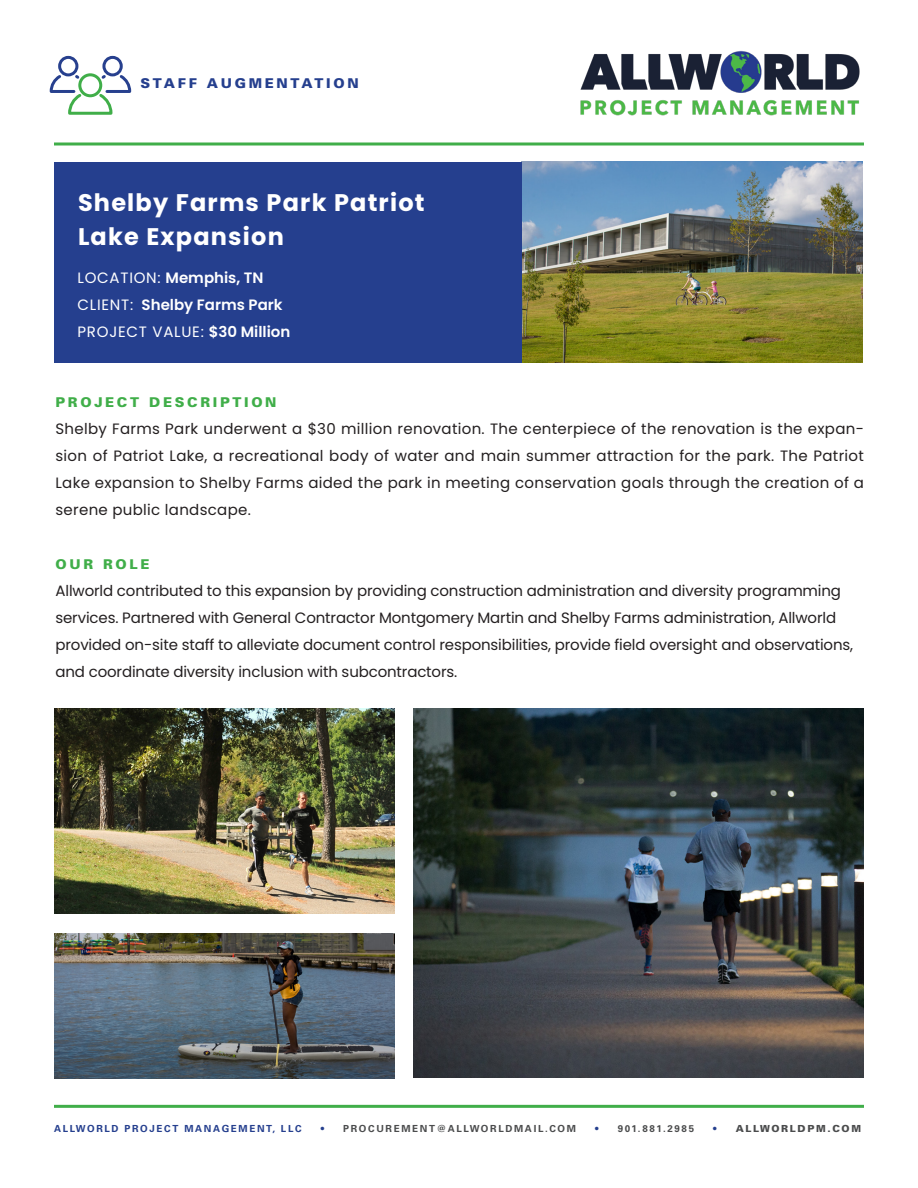
<style>
.page{position:relative;width:918px;height:1188px;background:#fff}
.page>*{position:absolute;margin:0;border:0;box-sizing:border-box;transform-origin:0 0}
.t1{font:700 24px "Poppins";letter-spacing:.05em;color:#fff}
.t2{font:15px/27px "Poppins";letter-spacing:-.01em;color:#231f20;text-align:justify}
.t3{font:600 15px "Poppins";color:#fff}
.t4{font:15px "Poppins";letter-spacing:.05em;color:#fff}
.t5{font:900 13.5px "Univers";letter-spacing:.2em;color:#40ae49}
.t6{font:900 13.5px "Univers";letter-spacing:.2em;color:#253f8e}
.t7{font:700 9.75px "Univers LT Std";letter-spacing:.17em;color:#4b4c4d}
.t8{font:700 9.75px "Univers LT Std";letter-spacing:.17em;color:#253f8e}
.t9{font:900 9.75px "Univers";letter-spacing:.17em;color:#4b4c4d}
.s1{font-weight:400}
.s2{font-weight:600}
.s3{color:#253f8e}
.s4{font-family:"Univers LT Std";font-weight:700;color:#253f8e}
</style>
<div class="page">
<img style="left:522px;top:162px;width:340px;height:201px">
<div style="left:54px;top:162px;width:468px;height:201px;background:#253f8e"></div>
<svg style="left:54px;top:142px;width:810px;height:4px;background:#6fc276"></svg>
<hr style="left:54px;top:1105px;width:810px;height:3px;background:#40ae49">
<svg style="left:49px;top:55px;width:83px;height:60px"></svg>
<img style="left:54px;top:708px;width:341px;height:206px">
<img style="left:54px;top:933px;width:341px;height:146px">
<img style="left:414px;top:708px;width:450px;height:370px">
<img style="left:580px;top:51px;width:280px;height:64px">
<p class="t6" style="left:140px;top:74px;width:220px">STAFF AUGMENTATION</p>
<p class="t1" style="left:78px;top:189px;width:348px">Shelby Farms Park Patriot</p>
<p class="t1" style="left:78px;top:223px;width:207px">Lake Expansion</p>
<p class="t3" style="left:78px;top:269px;width:188px"><span class="s1">LOCATION:</span> Memphis, TN</p>
<p class="t3" style="left:78px;top:296px;width:207px"><span class="s1">CLIENT:</span> Shelby Farms Park</p>
<p class="t4" style="left:78px;top:323px;width:214px">PROJECT VALUE: <span class="s2">$30 Million</span></p>
<p class="t5" style="left:56px;top:393px;width:223px">PROJECT DESCRIPTION</p>
<p class="t2" style="left:56px;top:415px;width:810px">Shelby Farms Park underwent a $30 million renovation. The centerpiece of the renovation is the expan&shy;sion of Patriot Lake, a recreational body of water and main summer attraction for the park. The Patriot Lake expansion to Shelby Farms aided the park in meeting conservation goals through the creation of a serene public landscape.</p>
<p class="t5" style="left:56px;top:555px;width:95px">OUR ROLE</p>
<p class="t2" style="left:56px;top:577px;width:799px;text-align:left">Allworld contributed to this expansion by providing construction administration and diversity programming services. Partnered with General Contractor Montgomery Martin and Shelby Farms administration, Allworld provided on-site staff to alleviate document control responsibilities, provide field oversight and observations, and coordinate diversity inclusion with subcontractors.</p>
<p class="t8" style="left:54px;top:1123px;width:249px">ALLWORLD PROJECT MANAGEMENT, LLC</p>
<p class="t7" style="left:321px;top:1123px;width:257px"><span class="s3">•</span> PROCUREMENT@ALLWORLDMAIL.COM</p>
<p class="t7" style="left:595px;top:1123px;width:100px"><span class="s3">•</span> 901.881.2985</p>
<p class="t9" style="left:713px;top:1123px;width:149px"><span class="s4">•</span> ALLWORLDPM.COM</p>
</div>
